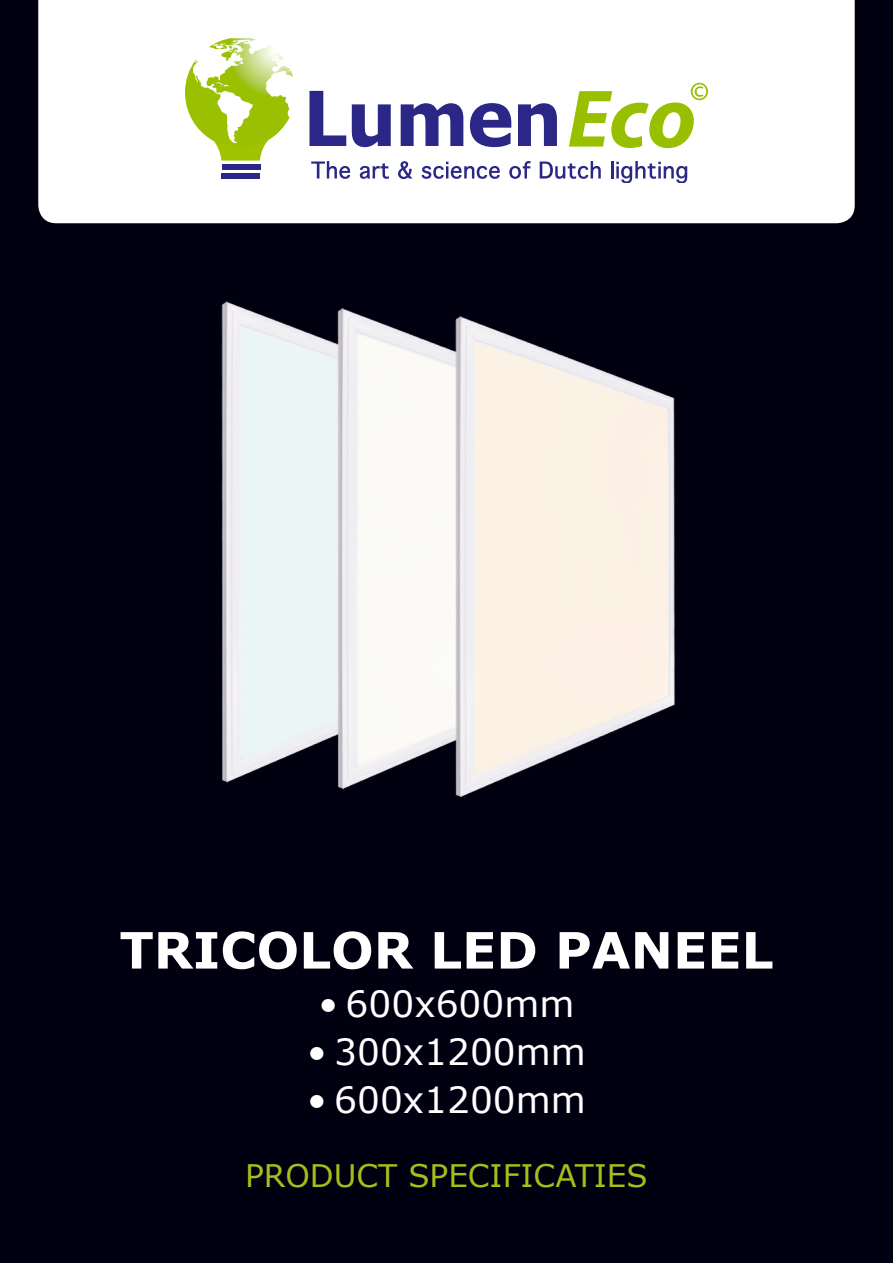
<style>
.page{position:relative;width:893px;height:1263px;background:#001}
.page>*{position:absolute;margin:0;border:0;box-sizing:border-box;transform-origin:0 0}
.t1{font:700 50.1px "Verdana";color:#fff}
.t2{font:36px "Verdana";color:#fff}
.t3{font:31.05px "Verdana";color:#a4bf17}
</style>
<div class="page">
<div style="left:38px;top:0;width:817px;height:223px;background:#fff"></div>
<svg style="left:309px;top:91px;width:37px;height:55px;background:#9694c3"></svg>
<svg style="left:352px;top:104px;width:39px;height:43px;background:#6866a9"></svg>
<svg style="left:401px;top:103px;width:62px;height:43px;background:#6f6dad"></svg>
<svg style="left:470px;top:103px;width:41px;height:44px;background:#716fae"></svg>
<svg style="left:518px;top:103px;width:39px;height:43px;background:#6765a9"></svg>
<div style="left:222px;top:164px;width:38px;height:6px;background:#2a2786"></div>
<div style="left:222px;top:173px;width:38px;height:6px;background:#2a2786"></div>
<svg style="left:185px;top:38px;width:110px;height:123px;background:#cfe189"></svg>
<svg style="left:569px;top:83px;width:139px;height:65px;background:#d6e69b"></svg>
<svg style="left:311px;top:161px;width:39px;height:18px"></svg>
<svg style="left:360px;top:163px;width:29px;height:16px"></svg>
<svg style="left:398px;top:161px;width:15px;height:18px"></svg>
<svg style="left:422px;top:162px;width:78px;height:17px"></svg>
<svg style="left:509px;top:161px;width:22px;height:18px"></svg>
<svg style="left:540px;top:161px;width:61px;height:18px"></svg>
<hr style="left:611px;top:161px;width:3px;height:17px;background:#2a2786">
<svg style="left:616px;top:161px;width:71px;height:21px"></svg>
<img style="left:221px;top:301px;width:454px;height:497px">
<h1 class="t1" style="left:120px;top:918px;width:655px">TRICOLOR LED PANEEL</h1>
<p class="t2" style="left:319px;top:980px;width:257px">• 600x600mm</p>
<p class="t2" style="left:307px;top:1028px;width:280px">• 300x1200mm</p>
<p class="t2" style="left:307px;top:1076px;width:280px">• 600x1200mm</p>
<p class="t3" style="left:245px;top:1156px;width:404px">PRODUCT SPECIFICATIES</p>
</div>
